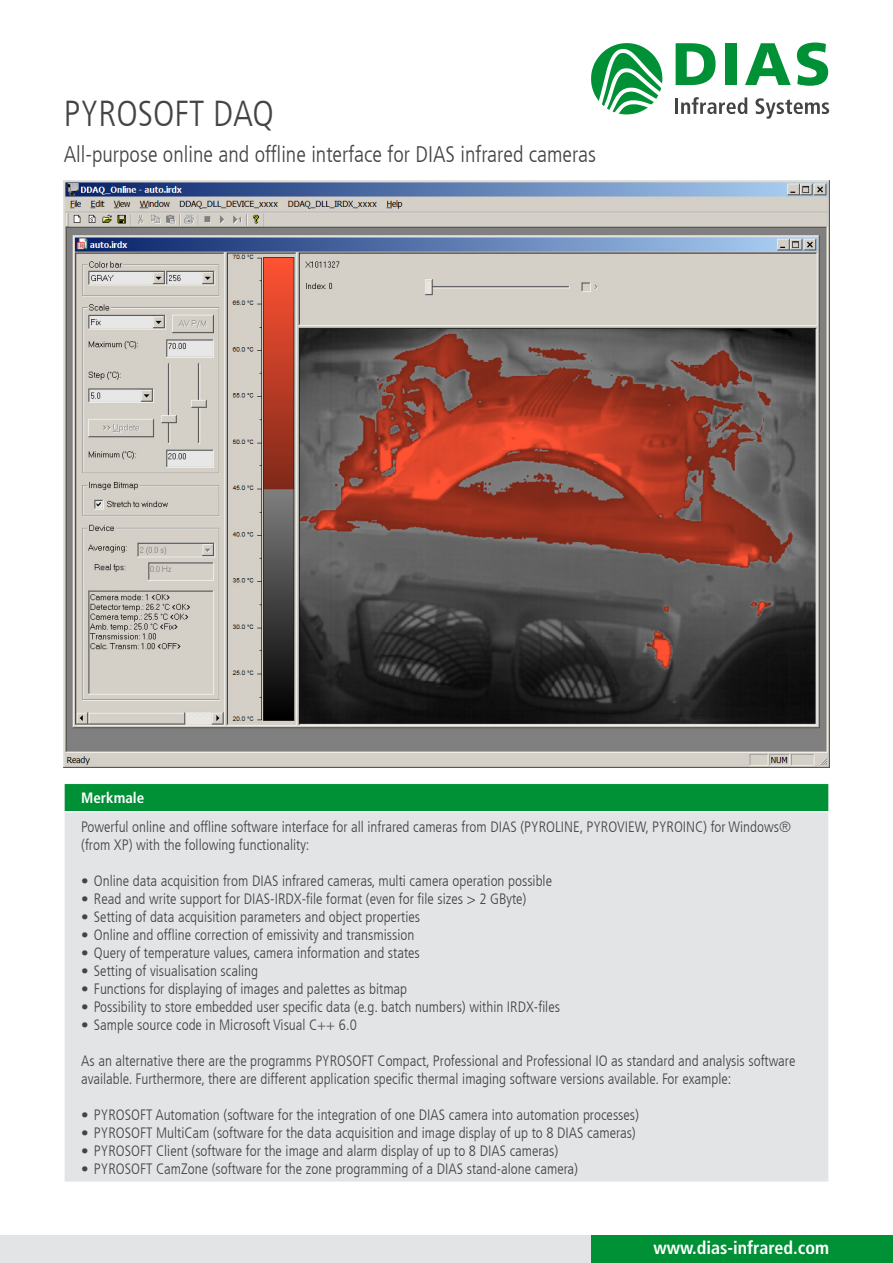
<style>
.page{position:relative;width:893px;height:1263px;background:#fff}
.page>*{position:absolute;margin:0;border:0;box-sizing:border-box;transform-origin:0 0}
.t1{font:300 condensed 36px "Frutiger LT Com";color:#444446}
.t2{font:300 condensed 22.5px "Frutiger LT Com";color:#444446}
.t3{font:700 condensed 18px "Frutiger LT Com";color:#fff}
.t4{font:300 condensed 15px/18px "Frutiger LT Com";color:#444446}
.t5{font:700 condensed 15px "Frutiger LT Com";color:#fff}
</style>
<div class="page">
<div style="left:64px;top:783px;width:765px;height:29px;background:#009036"></div>
<div style="left:64px;top:812px;width:765px;height:370px;background:#e3e4e5"></div>
<hr style="left:64px;top:783px;width:765px;height:1px;background:#fff">
<svg style="left:64px;top:784px;width:1px;height:27px"></svg>
<svg style="left:828px;top:784px;width:1px;height:27px"></svg>
<hr style="left:64px;top:811px;width:765px;height:1px;background:#fff">
<hr style="left:64px;top:812px;width:1px;height:370px;background:#fff">
<hr style="left:828px;top:812px;width:1px;height:370px;background:#fff">
<svg style="left:591px;top:43px;width:71px;height:72px"></svg>
<hr style="left:675px;top:99px;width:3px;height:15px;background:#444446">
<svg style="left:681px;top:97px;width:66px;height:17px"></svg>
<svg style="left:755px;top:98px;width:74px;height:21px"></svg>
<svg style="left:676px;top:43px;width:40px;height:42px"></svg>
<div style="left:726px;top:43px;width:11px;height:42px;background:#009036"></div>
<svg style="left:745px;top:43px;width:46px;height:42px"></svg>
<svg style="left:797px;top:43px;width:31px;height:43px"></svg>
<div style="left:0;top:1236px;width:592px;height:27px;background:#e3e4e5"></div>
<div style="left:591px;top:1236px;width:302px;height:27px;background:#009036"></div>
<img style="left:64px;top:180px;width:765px;height:587px">
<h1 class="t1" style="left:64px;top:93px;width:212px">PYROSOFT DAQ</h1>
<h2 class="t2" style="left:64px;top:141px;width:534px">All-purpose online and offline interface for DIAS infrared cameras</h2>
<p class="t5" style="left:81px;top:789px;width:65px">Merkmale</p>
<p class="t4" style="left:81px;top:817px;width:711px">Powerful online and offline software interface for all infrared cameras from DIAS (PYROLINE, PYROVIEW, PYROINC) for Windows® (from XP) with the following functionality:</p>
<p class="t4" style="left:81px;top:871px;width:472px">• Online data acquisition from DIAS infrared cameras, multi camera operation possible</p>
<p class="t4" style="left:81px;top:889px;width:447px">• Read and write support for DIAS-IRDX-file format (even for file sizes &gt; 2 GByte)</p>
<p class="t4" style="left:81px;top:907px;width:340px">• Setting of data acquisition parameters and object properties</p>
<p class="t4" style="left:81px;top:925px;width:335px">• Online and offline correction of emissivity and transmission</p>
<p class="t4" style="left:81px;top:943px;width:340px">• Query of temperature values, camera information and states</p>
<p class="t4" style="left:81px;top:961px;width:178px">• Setting of visualisation scaling</p>
<p class="t4" style="left:81px;top:979px;width:328px">• Functions for displaying of images and palettes as bitmap</p>
<p class="t4" style="left:81px;top:997px;width:480px">• Possibility to store embedded user specific data (e.g. batch numbers) within IRDX-files</p>
<p class="t4" style="left:81px;top:1015px;width:277px">• Sample source code in Microsoft Visual C++ 6.0</p>
<p class="t4" style="left:81px;top:1051px;width:716px">As an alternative there are the programms PYROSOFT Compact, Professional and Professional IO as standard and analysis software available. Furthermore, there are different application specific thermal imaging software versions available. For example:</p>
<p class="t4" style="left:81px;top:1105px;width:559px">• PYROSOFT Automation (software for the integration of one DIAS camera into automation processes)</p>
<p class="t4" style="left:81px;top:1123px;width:556px">• PYROSOFT MultiCam (software for the data acquisition and image display of up to 8 DIAS cameras)</p>
<p class="t4" style="left:81px;top:1141px;width:479px">• PYROSOFT Client (software for the image and alarm display of up to 8 DIAS cameras)</p>
<p class="t4" style="left:81px;top:1159px;width:498px">• PYROSOFT CamZone (software for the zone programming of a DIAS stand-alone camera)</p>
<p class="t3" style="left:653px;top:1236px;width:177px">www.dias-infrared.com</p>
</div>
